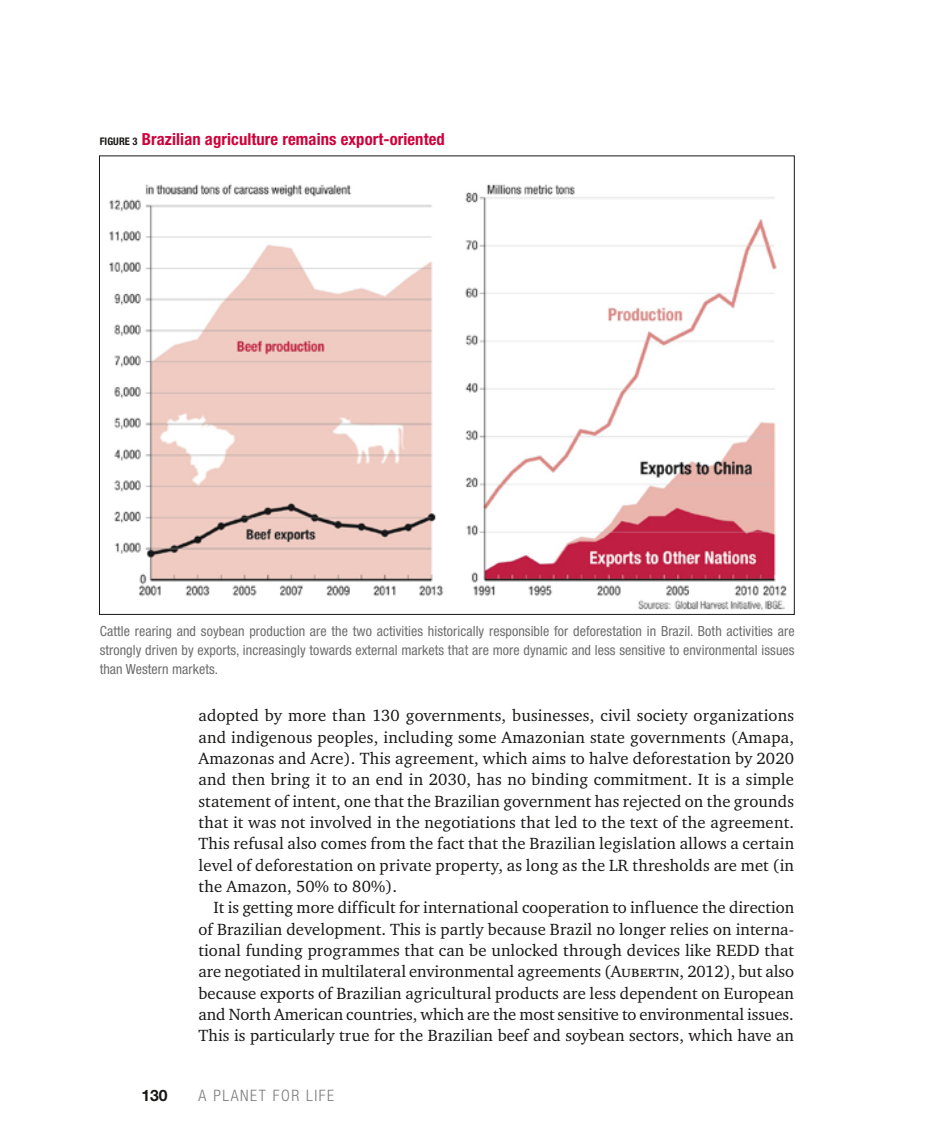
<style>
.page{position:relative;width:943px;height:1141px;background:#fff}
.page>*{position:absolute;margin:0;border:0;box-sizing:border-box;transform-origin:0 0}
.TX1-articles{font:16.62px/21.3px "Charter ITC";letter-spacing:.01em;color:#181716;text-align:justify}
.TitreCarto{font:700 condensed 16.62px "Helvetica Neue";letter-spacing:.005em;color:#cf003a}
.t1{font:300 condensed 15.75px "Helvetica Neue";letter-spacing:.1em;color:#7a7b7a}
.t2{font:700 15.75px "Helvetica Neue";color:#181716}
.texteFigure{font:condensed 14px/19.2px "Helvetica Neue";letter-spacing:.005em;color:#6e6e6e;text-align:justify}
.s1{font-size:10.5px;color:#181716}
</style>
<div class="page">
<img style="left:109px;top:184px;width:678px;height:427px">
<p class="TitreCarto" style="left:100px;top:129px;width:346px"><span class="s1">FIGURE 3</span> Brazilian agriculture remains export-oriented</p>
<p class="texteFigure" style="left:100px;top:621px;width:696px">Cattle rearing and soybean production are the two activities historically responsible for deforestation in Brazil. Both activities are strongly driven by exports, increasingly towards external markets that are more dynamic and less sensitive to environmental issues than Western markets.</p>
<p class="TX1-articles" style="left:198px;top:705px;width:597px">adopted by more than 130 governments, businesses, civil society organizations and indigenous peoples, including some Amazonian state governments (Amapa, Amazonas and Acre). This agreement, which aims to halve deforestation by 2020 and then bring it to an end in 2030, has no binding commitment. It is a simple statement of intent, one that the Brazilian government has rejected on the grounds that it was not involved in the negotiations that led to the text of the agreement.<br>This refusal also comes from the fact that the Brazilian legislation allows a certain level of deforestation on private property, as long as the LR thresholds are met (in the Amazon, 50% to 80%).</p>
<p class="TX1-articles" style="left:198px;top:897px;width:597px;text-indent:15px">It is getting more difficult for international cooperation to influence the direction of Brazilian development. This is partly because Brazil no longer relies on interna&shy;tional funding programmes that can be unlocked through devices like REDD that are negotiated in multilateral environmental agreements (Aubertin, 2012), but also because exports of Brazilian agricultural products are less dependent on European and North American countries, which are the most sensitive to environmental issues.<br>This is particularly true for the Brazilian beef and soybean sectors, which have an</p>
<p class="t2" style="left:141px;top:1085px;width:28px">130</p>
<p class="t1" style="left:198px;top:1086px;width:137px">A PLANET FOR LIFE</p>
</div>
